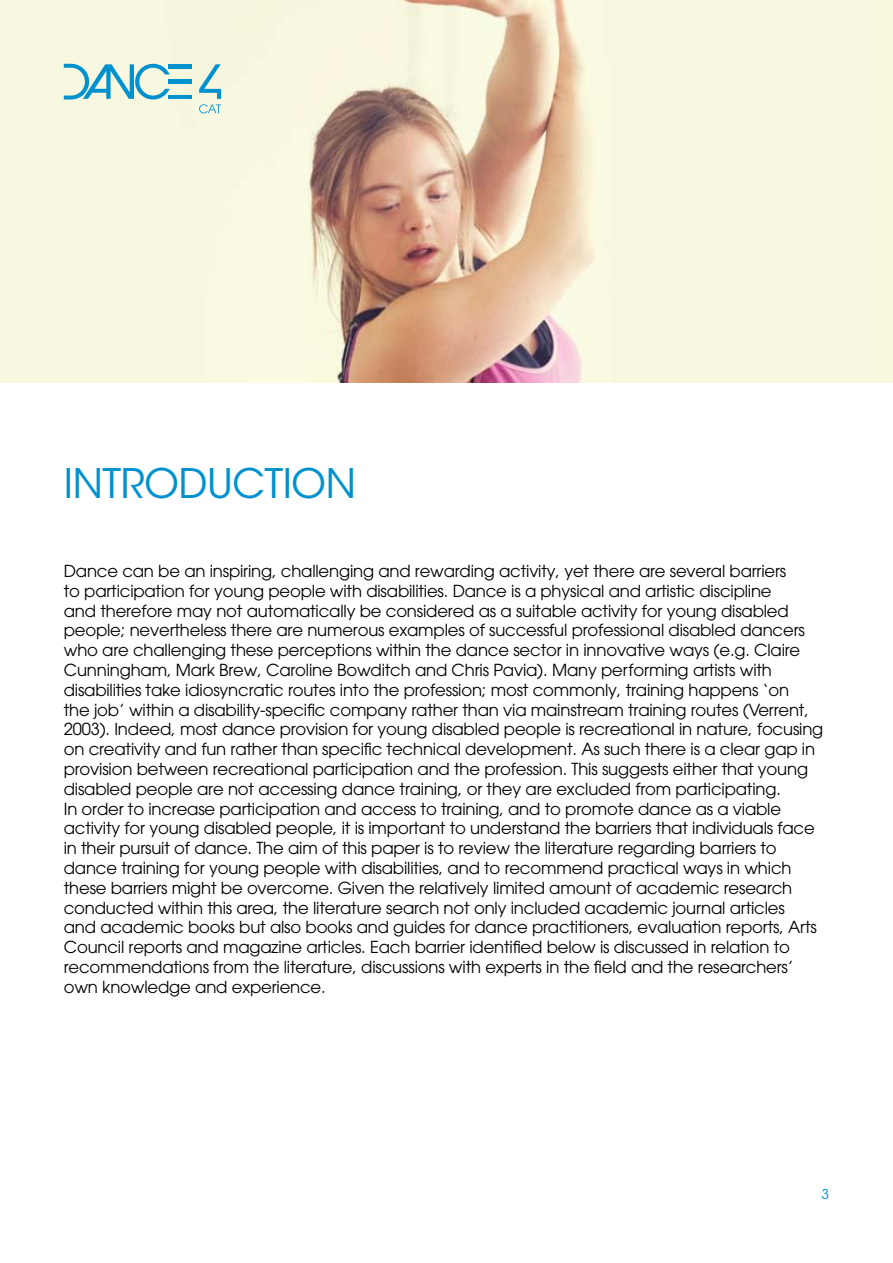
<style>
.page{position:relative;width:893px;height:1263px;background:#fff}
.page>*{position:absolute;margin:0;border:0;box-sizing:border-box;transform-origin:0 0}
.t1{font:40.5px "ITC Avant Garde Std";letter-spacing:-.01em;color:#0092cf}
.t2{font:16.5px/19.8px "Avant Garde LT";letter-spacing:-.01em;color:#000}
.t3{font:13.5px "ITC Avant Garde Std";color:#0092cf}
</style>
<div class="page">
<img style="left:0;top:0;width:893px;height:383px">
<hr style="left:169px;top:80px;width:23px;height:4px;background:#0092cf">
<hr style="left:169px;top:95px;width:23px;height:4px;background:#0092cf">
<hr style="left:169px;top:64px;width:23px;height:4px;background:#0092cf">
<svg style="left:64px;top:64px;width:106px;height:36px"></svg>
<svg style="left:199px;top:64px;width:22px;height:49px"></svg>
<h1 class="t1" style="left:64px;top:458px;width:143px">INTRODUC</h1>
<h1 class="t1" style="left:264px;top:458px;width:93px">TION</h1>
<p class="t2" style="left:64px;top:561px;width:761px">Dance can be an inspiring, challenging and rewarding activity, yet there are several barriers<br>to participation for young people with disabilities. Dance is a physical and artistic discipline<br>and therefore may not automatically be considered as a suitable activity for young disabled people; nevertheless there are numerous examples of successful professional disabled dancers who are challenging these perceptions within the dance sector in innovative ways (e.g. Claire Cunningham, Mark Brew, Caroline Bowditch and Chris Pavia). Many performing artists with disabilities take idiosyncratic routes into the profession; most commonly, training happens ‘on<br>the job’ within a disability-specific company rather than via mainstream training routes (Verrent, 2003). Indeed, most dance provision for young disabled people is recreational in nature, focusing on creativity and fun rather than specific technical development. As such there is a clear gap in provision between recreational participation and the profession. This suggests either that young disabled people are not accessing dance training, or they are excluded from participating.<br>In order to increase participation and access to training, and to promote dance as a viable activity for young disabled people, it is important to understand the barriers that individuals face in their pursuit of dance. The aim of this paper is to review the literature regarding barriers to dance training for young people with disabilities, and to recommend practical ways in which these barriers might be overcome. Given the relatively limited amount of academic research conducted within this area, the literature search not only included academic journal articles<br>and academic books but also books and guides for dance practitioners, evaluation reports, Arts Council reports and magazine articles. Each barrier identified below is discussed in relation to recommendations from the literature, discussions with experts in the field and the researchers’ own knowledge and experience.</p>
<p class="t3" style="left:821px;top:1186px;width:9px">3</p>
</div>
